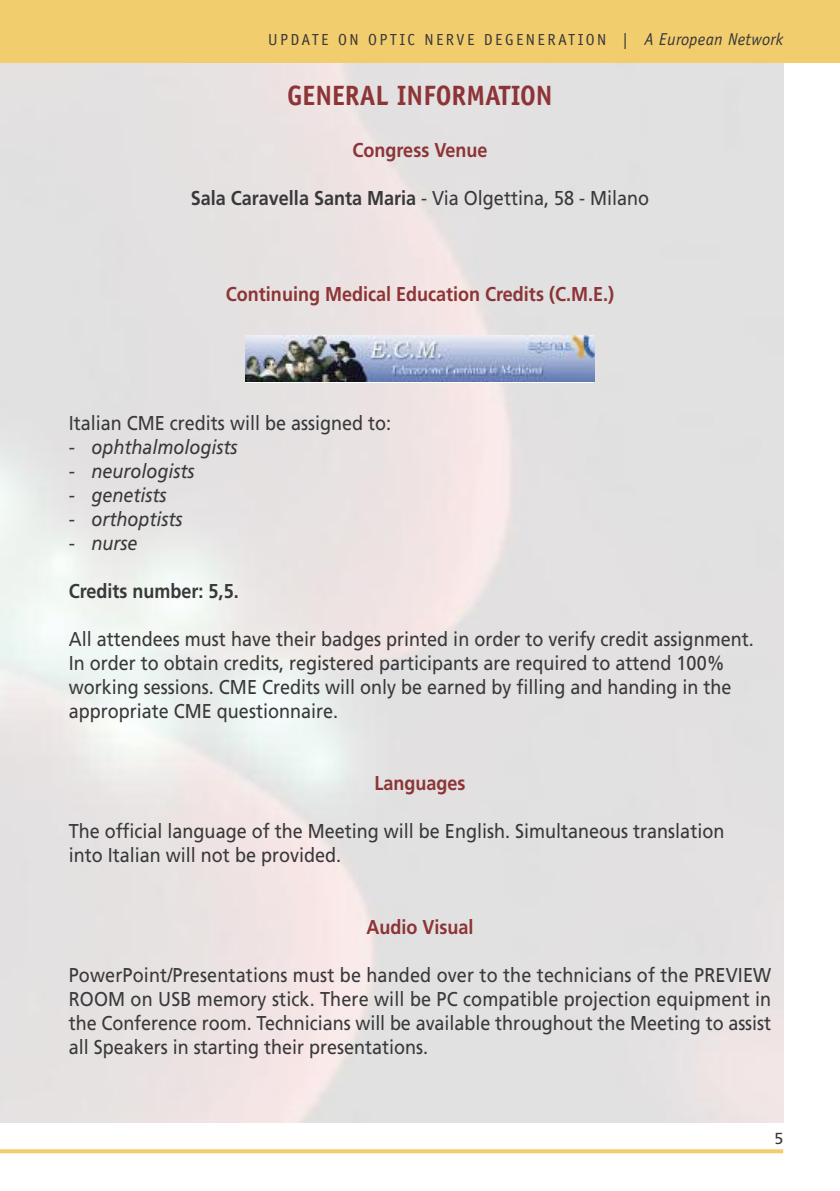
<style>
.page{position:relative;width:840px;height:1191px;background:#fff}
.page>*{position:absolute;margin:0;border:0;box-sizing:border-box;transform-origin:0 0}
.t1{font:700 28px "Officina Sans";color:#8d3436;scale:.95 1}
.t2{font:20px/24px "Frutiger";color:#39383a;scale:.9 1}
.t3{font:700 20px "Frutiger";color:#8d3436;scale:.9 1}
.t4{font:700 20px "Frutiger";color:#39383a;scale:.9 1}
.t5{font:italic 20px "Frutiger";color:#39383a;scale:.9 1}
.t6{font:16px "Officina Sans";letter-spacing:.15em;color:#39383a}
.t7{font:16px "Frutiger";color:#39383a}
.s1{font-style:italic;font-size:17.2px}
.s2{font-weight:400}
</style>
<div class="page">
<img style="left:0;top:62px;width:782px;height:1061px">
<div style="left:0;top:0;width:839px;height:62px;background:#f2cd6e"></div>
<img style="left:245px;top:336px;width:349px;height:46px">
<svg style="left:0;top:1149px;width:782px;height:4px;background:#f2d078"></svg>
<p class="t6" style="left:268px;top:33px;width:516px">UPDATE ON OPTIC NERVE DEGENERATION | <span class="s1">A European Network</span></p>
<h1 class="t1" style="left:287px;top:85px;width:281px">GENERAL INFORMATION</h1>
<p class="t3" style="left:352px;top:142px;width:151px">Congress Venue</p>
<p class="t4" style="left:191px;top:190px;width:510px">Sala Caravella Santa Maria <span class="s2">- Via Olgettina, 58 - Milano</span></p>
<p class="t3" style="left:226px;top:286px;width:432px">Continuing Medical Education Credits (C.M.E.)</p>
<p class="t2" style="left:69px;top:413px;width:359px">Italian CME credits will be assigned to:</p>
<p class="t5" style="left:69px;top:439px;width:189px">- ophthalmologists</p>
<p class="t5" style="left:69px;top:463px;width:141px">- neurologists</p>
<p class="t5" style="left:69px;top:487px;width:110px">- genetists</p>
<p class="t5" style="left:69px;top:511px;width:128px">- orthoptists</p>
<p class="t5" style="left:69px;top:535px;width:78px">- nurse</p>
<p class="t4" style="left:69px;top:583px;width:190px">Credits number: 5,5.</p>
<p class="t2" style="left:69px;top:629px;width:762px">All attendees must have their badges printed in order to verify credit assignment.<br>In order to obtain credits, registered participants are required to attend 100% working sessions. CME Credits will only be earned by filling and handing in the appropriate CME questionnaire.</p>
<p class="t3" style="left:374px;top:775px;width:103px">Languages</p>
<p class="t2" style="left:69px;top:821px;width:729px">The official language of the Meeting will be English. Simultaneous translation into Italian will not be provided.</p>
<p class="t3" style="left:366px;top:919px;width:121px">Audio Visual</p>
<p class="t2" style="left:69px;top:965px;width:781px;text-align:justify">PowerPoint/Presentations must be handed over to the technicians of the PREVIEW ROOM on USB memory stick. There will be PC compatible projection equipment in the Conference room. Technicians will be available throughout the Meeting to assist all Speakers in starting their presentations.</p>
<p class="t7" style="left:773px;top:1132px;width:10px">5</p>
</div>
